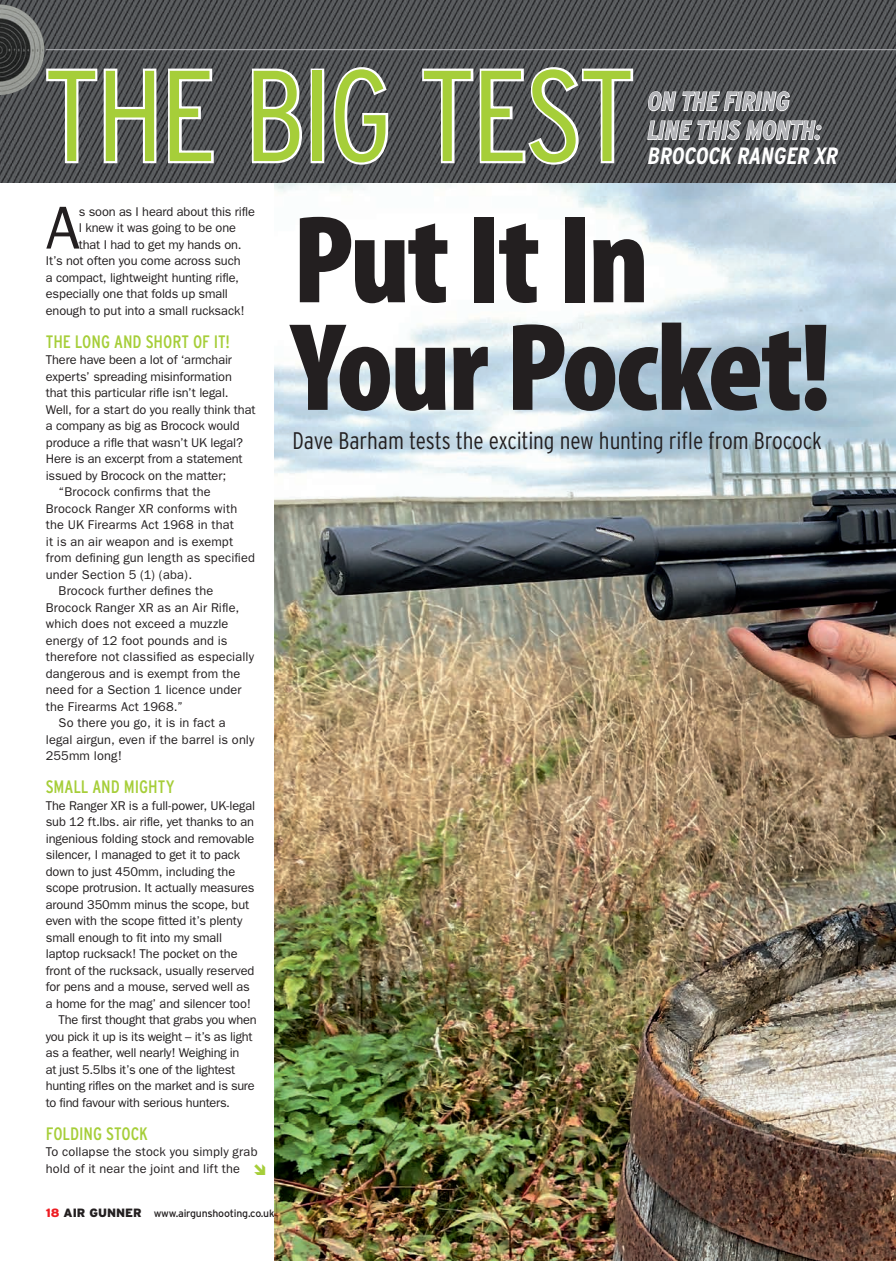
<style>
.page{position:relative;width:896px;height:1261px;background:#fff}
.page>*{position:absolute;margin:0;border:0;box-sizing:border-box;transform-origin:0 0}
.t1{font:300 condensed 129px "Smbhqv Interstate";letter-spacing:-.02em;color:#a6ce39}
.t2{font:900 condensed 126.15px/107.6px "Wctdrs Myriad Pro";letter-spacing:-.025em;color:#231f20}
.t3{font:60.9px "Vhmlks Franklin Gothic";color:#231f20}
.t4{font:italic 700 condensed 25.8px/29px "Sdkbqp Interstate";letter-spacing:-.005em;color:#b2b3b7}
.t5{font:300 condensed 24px "Smbhqv Interstate";letter-spacing:-.005em;color:#231f20}
.t6{font:italic 700 condensed 23.55px "Sdkbqp Interstate";color:#fff}
.t7{font:condensed 18px "Sjyswj Interstate";color:#a6ce39}
.t8{font:12.75px/16.5px "Vhmlks Franklin Gothic";letter-spacing:-.005em;color:#231f20}
.t9{font:12.75px "Vhmlks Franklin Gothic";letter-spacing:.015em;color:#231f20}
.t10{font:10.5px "Mqdtps Interstate";letter-spacing:-.02em;color:#231f20}
.s1{font-family:"Cfbscq Interstate";font-weight:900;font-size:12px;color:#ee1d23}
.s2{font-family:"Cfbscq Interstate";font-weight:900;font-size:12px}
</style>
<div class="page">
<img style="left:274px;top:182px;width:621px;height:1079px">
<img style="left:0;top:0;width:895px;height:182px">
<svg style="left:44px;top:66px;width:115px;height:99px"></svg>
<svg style="left:166px;top:66px;width:50px;height:99px"></svg>
<svg style="left:250px;top:65px;width:140px;height:102px"></svg>
<svg style="left:420px;top:65px;width:215px;height:102px"></svg>
<svg style="left:646px;top:90px;width:175px;height:267px;background:#a9b5bc"></svg>
<img style="left:0;top:4px;width:44px;height:91px">
<hr style="left:46px;top:49px;width:849px;height:1px;background:#b2b3b7">
<h1 class="t1" style="left:44px;top:41px;width:592px">THE BIG TEST</h1>
<h3 class="t4" style="left:647px;top:89px;width:175px">ON THE FIRING<br>LINE THIS MONTH:</h3>
<h3 class="t6" style="left:647px;top:147px;width:192px">BROCOCK RANGER XR</h3>
<h3 class="t3" style="left:46px;top:205px;width:36px">A</h3>
<p class="t8" style="left:79px;top:204px;width:178px">s soon as I heard about this rifle</p>
<p class="t8" style="left:79px;top:220px;width:159px">I knew it was going to be one</p>
<p class="t8" style="left:79px;top:237px;width:164px">that I had to get my hands on.</p>
<p class="t8" style="left:46px;top:253px;width:196px">It’s not often you come across such</p>
<p class="t8" style="left:46px;top:270px;width:195px">a compact, lightweight hunting rifle,</p>
<p class="t8" style="left:46px;top:286px;width:184px">especially one that folds up small</p>
<p class="t8" style="left:46px;top:303px;width:200px">enough to put into a small rucksack!</p>
<h3 class="t7" style="left:46px;top:335px;width:186px">THE LONG AND SHORT OF IT!</h3>
<p class="t8" style="left:46px;top:352px;width:187px">There have been a lot of ‘armchair</p>
<p class="t8" style="left:46px;top:369px;width:187px">experts’ spreading misinformation</p>
<p class="t8" style="left:46px;top:385px;width:184px">that this particular rifle isn’t legal.</p>
<p class="t8" style="left:46px;top:402px;width:211px">Well, for a start do you really think that</p>
<p class="t8" style="left:46px;top:418px;width:195px">a company as big as Brocock would</p>
<p class="t8" style="left:46px;top:435px;width:199px">produce a rifle that wasn’t UK legal?</p>
<p class="t8" style="left:46px;top:451px;width:198px">Here is an excerpt from a statement</p>
<p class="t8" style="left:46px;top:468px;width:182px">issued by Brocock on the matter;</p>
<p class="t9" style="left:59px;top:487px;width:153px">“Brocock confirms that the</p>
<p class="t9" style="left:46px;top:503px;width:193px">Brocock Ranger XR conforms with</p>
<p class="t8" style="left:46px;top:517px;width:190px">the UK Firearms Act 1968 in that</p>
<p class="t8" style="left:46px;top:534px;width:189px">it is an air weapon and is exempt</p>
<p class="t9" style="left:46px;top:553px;width:211px">from defining gun length as specified</p>
<p class="t9" style="left:46px;top:569px;width:148px">under Section 5 (1) (aba).</p>
<p class="t9" style="left:59px;top:586px;width:156px">Brocock further defines the</p>
<p class="t8" style="left:46px;top:600px;width:195px">Brocock Ranger XR as an Air Rifle,</p>
<p class="t8" style="left:46px;top:616px;width:184px">which does not exceed a muzzle</p>
<p class="t8" style="left:46px;top:633px;width:183px">energy of 12 foot pounds and is</p>
<p class="t8" style="left:46px;top:649px;width:210px">therefore not classified as especially</p>
<p class="t8" style="left:46px;top:666px;width:196px">dangerous and is exempt from the</p>
<p class="t9" style="left:46px;top:685px;width:197px">need for a Section 1 licence under</p>
<p class="t9" style="left:46px;top:701px;width:139px">the Firearms Act 1968.”</p>
<p class="t9" style="left:59px;top:718px;width:168px">So there you go, it is in fact a</p>
<p class="t8" style="left:46px;top:732px;width:210px">legal airgun, even if the barrel is only</p>
<p class="t8" style="left:46px;top:748px;width:78px">255mm long!</p>
<h3 class="t7" style="left:46px;top:780px;width:130px">SMALL AND MIGHTY</h3>
<p class="t8" style="left:46px;top:798px;width:211px">The Ranger XR is a full-power, UK-legal</p>
<p class="t8" style="left:46px;top:814px;width:210px">sub 12 ft.lbs. air rifle, yet thanks to an</p>
<p class="t8" style="left:46px;top:831px;width:210px">ingenious folding stock and removable</p>
<p class="t8" style="left:46px;top:847px;width:196px">silencer, I managed to get it to pack</p>
<p class="t8" style="left:46px;top:864px;width:191px">down to just 450mm, including the</p>
<p class="t8" style="left:46px;top:880px;width:210px">scope protrusion. It actually measures</p>
<p class="t8" style="left:46px;top:897px;width:205px">around 350mm minus the scope, but</p>
<p class="t8" style="left:46px;top:913px;width:198px">even with the scope fitted it’s plenty</p>
<p class="t8" style="left:46px;top:930px;width:178px">small enough to fit into my small</p>
<p class="t8" style="left:46px;top:946px;width:193px">laptop rucksack! The pocket on the</p>
<p class="t8" style="left:46px;top:963px;width:210px">front of the rucksack, usually reserved</p>
<p class="t8" style="left:46px;top:979px;width:205px">for pens and a mouse, served well as</p>
<p class="t8" style="left:46px;top:996px;width:207px">a home for the mag’ and silencer too!</p>
<p class="t8" style="left:59px;top:1012px;width:199px">The first thought that grabs you when</p>
<p class="t8" style="left:46px;top:1029px;width:208px">you pick it up is its weight – it’s as light</p>
<p class="t8" style="left:46px;top:1045px;width:195px">as a feather, well nearly! Weighing in</p>
<p class="t8" style="left:46px;top:1062px;width:191px">at just 5.5lbs it’s one of the lightest</p>
<p class="t8" style="left:46px;top:1078px;width:210px">hunting rifles on the market and is sure</p>
<p class="t8" style="left:46px;top:1095px;width:186px">to find favour with serious hunters.</p>
<h3 class="t7" style="left:46px;top:1127px;width:103px">FOLDING STOCK</h3>
<p class="t8" style="left:46px;top:1144px;width:213px">To collapse the stock you simply grab hold of it near the joint and lift the</p>
<p class="t10" style="left:46px;top:1207px;width:230px"><span class="s1">18</span> <span class="s2">AIR GUNNER</span> www.airgunshooting.co.uk</p>
<h2 class="t2" style="left:292px;top:205px;width:540px">Put It In<br>Your Pocket!</h2>
<h3 class="t5" style="left:292px;top:427px;width:530px">Dave Barham tests the exciting new hunting rifle from Brocock</h3>
</div>
